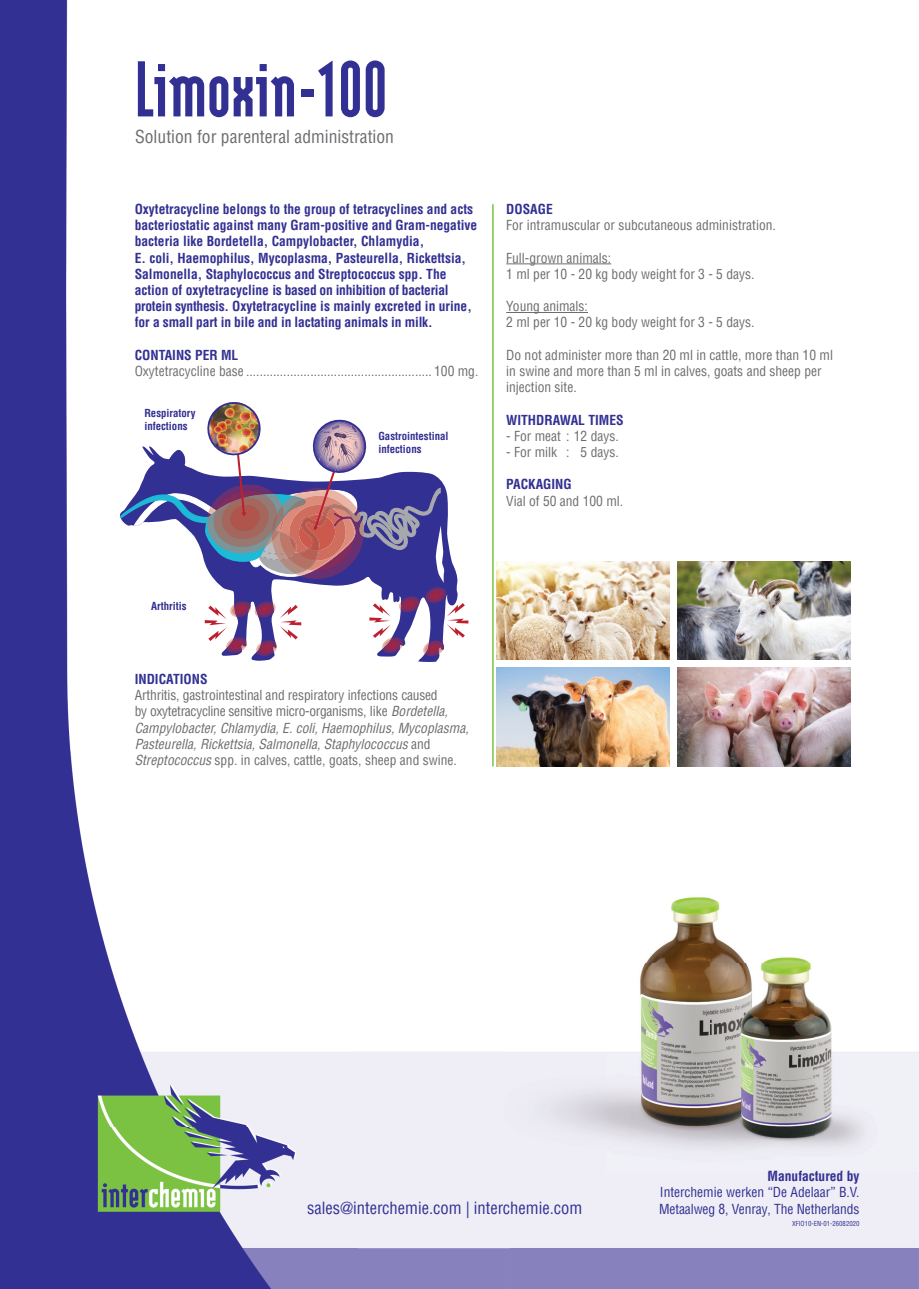
<style>
.page{position:relative;width:919px;height:1289px;background:#fff}
.page>*{position:absolute;margin:0;border:0;box-sizing:border-box;transform-origin:0 0}
.t1{font:900 94.5px "Modula Sans";color:#323092}
.t2{font:condensed 17.55px "Helvetica LT Std";color:#6c6d70}
.t3{font:condensed 16.5px "Helvetica LT Pro";color:#323092}
.t4{font:condensed 13.5px/16.2px "Helvetica LT Pro";color:#6c6d70}
.t5{font:700 condensed 13.5px/16.2px "Helvetica LT Pro";color:#323092}
.t6{font:condensed 13.5px/16.5px "Helvetica LT Pro";letter-spacing:-.005em;color:#323092}
.t7{font:700 condensed 10.8px/12.9px "Helvetica LT Pro";color:#323092}
.t8{font:condensed 6.75px "Helvetica LT Std";color:#323092}
.s1{font-style:italic}
</style>
<div class="page">
<img style="left:0;top:0;width:670px;height:751px">
<img style="left:0;top:751px;width:357px;height:537px">
<img style="left:492px;top:751px;width:223px;height:16px">
<img style="left:768px;top:1171px;width:91px;height:12px">
<hr style="left:506px;top:263px;width:105px;height:1px;background:#6c6d70">
<hr style="left:506px;top:312px;width:82px;height:1px;background:#6c6d70">
<img style="left:918px;top:860px;width:1px;height:311px">
<img style="left:503px;top:897px;width:415px;height:274px">
<img style="left:677px;top:667px;width:173px;height:99px">
<img style="left:496px;top:667px;width:173px;height:99px">
<img style="left:677px;top:561px;width:173px;height:99px">
<img style="left:496px;top:561px;width:173px;height:99px">
<svg style="left:120px;top:445px;width:338px;height:217px"></svg>
<svg style="left:205px;top:601px;width:96px;height:55px"></svg>
<svg style="left:369px;top:587px;width:99px;height:69px"></svg>
<svg style="left:120px;top:399px;width:321px;height:180px"></svg>
<hr style="left:492px;top:204px;width:1px;height:562px;background:#7bc142">
<h1 class="t1" style="left:135px;top:45px;width:254px">Limoxin-100</h1>
<p class="t2" style="left:135px;top:126px;width:260px">Solution for parenteral administration</p>
<p class="t5" style="left:135px;top:200px;width:344px">Oxytetracycline belongs to the group of tetracyclines and acts bacteriostatic against many Gram-positive and Gram-negative bacteria like Bordetella, Campylobacter, Chlamydia,<br>E. coli, Haemophilus, Mycoplasma, Pasteurella, Rickettsia, Salmonella, Staphylococcus and Streptococcus spp. The action of oxytetracycline is based on inhibition of bacterial protein synthesis. Oxytetracycline is mainly excreted in urine, for a small part in bile and in lactating animals in milk.</p>
<p class="t5" style="left:135px;top:346px;width:105px">CONTAINS PER ML</p>
<p class="t4" style="left:135px;top:363px;width:345px">Oxytetracycline base ....................................................... 100 mg.</p>
<p class="t7" style="left:144px;top:406px;width:53px">Respiratory infections</p>
<p class="t7" style="left:378px;top:429px;width:72px">Gastrointestinal infections</p>
<p class="t5" style="left:506px;top:200px;width:48px">DOSAGE</p>
<p class="t4" style="left:506px;top:217px;width:271px">For intramuscular or subcutaneous administration.</p>
<p class="t4" style="left:506px;top:249px;width:250px">Full-grown animals:<br>1 ml per 10 - 20 kg body weight for 3 - 5 days.</p>
<p class="t4" style="left:506px;top:298px;width:250px">Young animals:<br>2 ml per 10 - 20 kg body weight for 3 - 5 days.</p>
<p class="t4" style="left:506px;top:346px;width:328px">Do not administer more than 20 ml in cattle, more than 10 ml in swine and more than 5 ml in calves, goats and sheep per injection site.</p>
<p class="t5" style="left:506px;top:411px;width:119px">WITHDRAWAL TIMES</p>
<p class="t4" style="left:506px;top:427px;width:114px">- For meat : 12 days.</p>
<p class="t4" style="left:506px;top:444px;width:114px">- For milk : 5 days.</p>
<p class="t5" style="left:506px;top:476px;width:67px">PACKAGING</p>
<p class="t4" style="left:506px;top:492px;width:118px">Vial of 50 and 100 ml.</p>
<p class="t7" style="left:151px;top:599px;width:37px">Arthritis</p>
<p class="t5" style="left:135px;top:670px;width:74px">INDICATIONS</p>
<p class="t4" style="left:135px;top:687px;width:335px">Arthritis, gastrointestinal and respiratory infections caused<br>by oxytetracycline sensitive micro-organisms, like <span class="s1">Bordetella, Campylobacter, Chlamydia, E. coli, Haemophilus, Mycoplasma, Pasteurella, Rickettsia, Salmonella, Staphylococcus</span> and <span class="s1">Streptococcus</span> spp. in calves, cattle, goats, sheep and swine.</p>
<p class="t3" style="left:307px;top:1197px;width:277px">sales@interchemie.com | interchemie.com</p>
<p class="t5" style="left:767px;top:1167px;width:93px">Manufactured by</p>
<p class="t6" style="left:659px;top:1184px;width:202px">Interchemie werken “De Adelaar” B.V.<br>Metaalweg 8, Venray, The Netherlands</p>
<p class="t8" style="left:792px;top:1219px;width:69px">XFIO10-EN-01-26082020</p>
</div>
